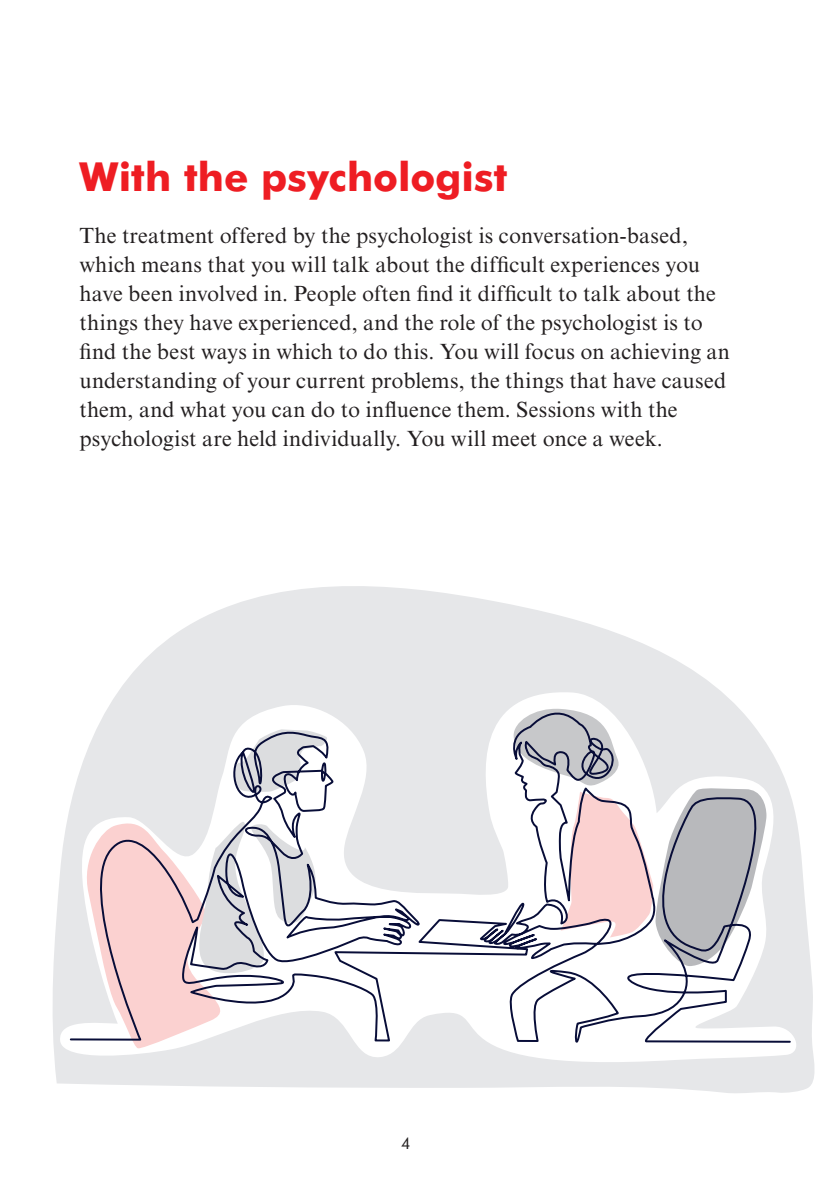
<style>
.page{position:relative;width:840px;height:1191px;background:#fff}
.page>*{position:absolute;margin:0;border:0;box-sizing:border-box;transform-origin:0 0}
.RUBBE{font:700 40px "Futura BT";color:#ee1d23}
.Brödtext_utan_indrag{font:22px/29px "Times NRMT";letter-spacing:.01em;color:#231f20}
.t1{font:16px "Futura BT";color:#231f20}
</style>
<div class="page">
<svg style="left:52px;top:586px;width:763px;height:507px;fill:#e6e7e9"></svg>
<svg style="left:58px;top:688px;width:746px;height:387px;fill:#e6e7e9"></svg>
<svg style="left:69px;top:699px;width:722px;height:357px"></svg>
<p class="RUBBE" style="left:79px;top:152px;width:429px">With the psychologist</p>
<p class="Brödtext_utan_indrag" style="left:79px;top:221px;width:651px">The treatment offered by the psychologist is conversation-based, which means that you will talk about the difficult experiences you have been involved in. People often find it difficult to talk about the things they have experienced, and the role of the psychologist is to find the best ways in which to do this. You will focus on achieving an understanding of your current problems, the things that have caused them, and what you can do to influence them. Sessions with the psychologist are held individually. You will meet once a week.</p>
<p class="t1" style="left:401px;top:1134px;width:11px">4</p>
</div>
